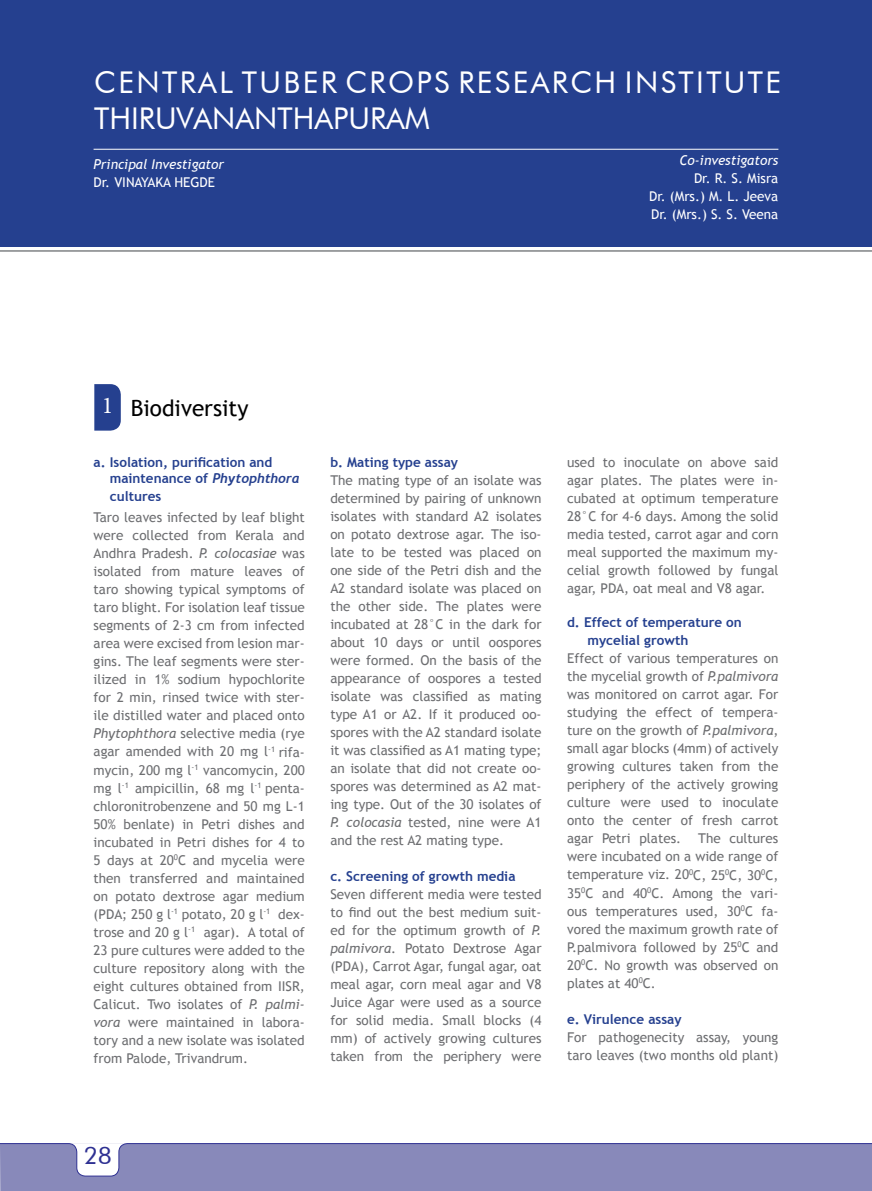
<style>
.page{position:relative;width:872px;height:1191px;background:#fff}
.page>*{position:absolute;margin:0;border:0;box-sizing:border-box;transform-origin:0 0}
.t1{font:30px "Futura BT";letter-spacing:.08em;color:#fff}
.t2{font:30px "Futura BT";color:#fff}
.t3{font:24px "Futura BT";color:#2e3092}
.t4{font:22.5px "Trebuchet MS";color:#000}
.t5{font:13.5px/18px "Trebuchet MS";color:#6d6e71;text-align:justify}
.t6{font:700 13.5px/16.2px "Trebuchet MS";color:#25408f}
.t7{font:13.5px/18px "Trebuchet MS";color:#fff;text-align:justify}
.t8{font:italic 13.5px "Trebuchet MS";color:#fff}
.s1{font-family:"Minion Pro";font-size:24px;color:#fff}
.s2{font-family:"Trebuchet";font-style:italic}
.s3{font-style:italic}
</style>
<div class="page">
<div style="left:0;top:1143px;width:872px;height:48px;background:#8889ba"></div>
<svg style="left:0;top:1143px;width:872px;height:33px"></svg>
<div style="left:0;top:0;width:872px;height:247px;background:#25408f"></div>
<hr style="left:94px;top:149px;width:684px;height:1px;background:#fff">
<svg style="left:94px;top:384px;width:27px;height:46px"></svg>
<hr style="left:0;top:250px;width:872px;height:2px;background:#808285">
<h1 class="t1" style="left:94px;top:64px;width:87px">CENTRAL</h1>
<h1 class="t1" style="left:242px;top:64px;width:236px">TUBER CROPS RESEAR</h1>
<h1 class="t1" style="left:570px;top:64px;width:109px">CH INSTITUTE</h1>
<h1 class="t1" style="left:94px;top:100px;width:17px">THIRU</h1>
<h1 class="t2" style="left:177px;top:100px;width:191px">VANANTHAPURA</h1>
<h1 class="t1" style="left:405px;top:100px;width:27px">M</h1>
<p class="t8" style="left:94px;top:156px;width:132px">Principal Investigator</p>
<p class="t7" style="left:94px;top:173px;width:37px">Dr. Vinayaka</p>
<p class="t7" style="left:174px;top:173px;width:42px">Hegde</p>
<p class="t8" style="left:679px;top:152px;width:100px">Co-investigators</p>
<p class="t7" style="left:649px;top:169px;width:131px;text-indent:45px">Dr. R. S. Misra Dr. (Mrs.) M. L. Jeeva Dr. (Mrs.) S. S. Veena</p>
<h3 class="t4" style="left:102px;top:395px;width:148px"><span class="s1">1</span> Biodiversity</h3>
<p class="t6" style="left:110px;top:454px;width:192px;text-indent:-16px">a. Isolation, purification and maintenance of <span class="s2">Phytophthora</span></p>
<p class="t6" style="left:110px;top:488px;width:53px">cultures</p>
<p class="t5" style="left:94px;top:509px;width:213px">Taro leaves infected by leaf blight were collected from Kerala and Andhra Pradesh. <span class="s3">P. colocasiae</span> was isolated from mature leaves of taro showing typical symptoms of taro blight. For isolation leaf tissue segments of 2-3 cm from infected area were excised from lesion mar&shy;gins. The leaf segments were ster&shy;ilized in 1% sodium hypochlorite for 2 min, rinsed twice with ster&shy;ile distilled water and placed onto <span class="s3">Phytophthora</span> selective media (rye agar amended with 20 mg l<sup>-1</sup> rifa&shy;mycin, 200 mg l<sup>-1</sup> vancomycin, 200 mg l<sup>-1</sup> ampicillin, 68 mg l<sup>-1</sup> penta&shy;chloronitrobenzene and 50 mg L-1<br>50% benlate) in Petri dishes and incubated in Petri dishes for 4 to 5 days at 20<sup>0</sup>C and mycelia were then transferred and maintained on potato dextrose agar medium (PDA; 250 g l<sup>-1</sup> potato, 20 g l<sup>-1</sup> dex&shy;trose and 20 g l<sup>-1</sup> agar). A total of 23 pure cultures were added to the culture repository along with the eight cultures obtained from IISR, Calicut. Two isolates of <span class="s3">P. palmi&shy;vora</span> were maintained in labora&shy;tory and a new isolate was isolated from Palode, Trivandrum.</p>
<p class="t6" style="left:330px;top:454px;width:129px">b. Mating type assay</p>
<p class="t5" style="left:330px;top:471px;width:213px">The mating type of an isolate was determined by pairing of unknown isolates with standard A2 isolates on potato dextrose agar. The iso&shy;late to be tested was placed on one side of the Petri dish and the A2 standard isolate was placed on the other side. The plates were incubated at 28°C in the dark for about 10 days or until oospores were formed. On the basis of the appearance of oospores a tested isolate was classified as mating type A1 or A2. If it produced oo&shy;spores with the A2 standard isolate it was classified as A1 mating type; an isolate that did not create oo&shy;spores was determined as A2 mat&shy;ing type. Out of the 30 isolates of <span class="s3">P. colocasia</span> tested, nine were A1 and the rest A2 mating type.</p>
<p class="t6" style="left:330px;top:868px;width:187px">c. Screening of growth media</p>
<p class="t5" style="left:330px;top:885px;width:213px">Seven different media were tested to find out the best medium suit&shy;ed for the optimum growth of <span class="s3">P. palmivora</span>. Potato Dextrose Agar (PDA), Carrot Agar, fungal agar, oat meal agar, corn meal agar and V8<br>Juice Agar were used as a source for solid media. Small blocks (4 mm) of actively growing cultures taken from the periphery were</p>
<p class="t5" style="left:567px;top:453px;width:213px">used to inoculate on above said agar plates. The plates were in&shy;cubated at optimum temperature 28°C for 4-6 days. Among the solid media tested, carrot agar and corn meal supported the maximum my&shy;celial growth followed by fungal agar, PDA, oat meal and V8 agar.</p>
<p class="t6" style="left:587px;top:613px;width:156px;line-height:18px;text-indent:-20px">d. Effect of temperature on mycelial growth</p>
<p class="t5" style="left:567px;top:649px;width:213px">Effect of various temperatures on the mycelial growth of <span class="s3">P.palmivora </span>was monitored on carrot agar. For studying the effect of tempera&shy;ture on the growth of <span class="s3">P.palmivora</span>, small agar blocks (4mm) of actively growing cultures taken from the periphery of the actively growing culture were used to inoculate onto the center of fresh carrot agar Petri plates.</p>
<p class="t5" style="left:567px;top:829px;width:213px;text-indent:131px">The cultures were incubated on a wide range of temperature viz. 20<sup>0</sup>C, 25<sup>0</sup>C, 30<sup>0</sup>C, 35<sup>0</sup>C and 40<sup>0</sup>C. Among the vari&shy;ous temperatures used, 30<sup>0</sup>C fa&shy;vored the maximum growth rate of P.palmivora followed by 25<sup>0</sup>C and 20<sup>0</sup>C. No growth was observed on plates at 40<sup>0</sup>C.</p>
<p class="t6" style="left:567px;top:1010px;width:116px">e. Virulence assay</p>
<p class="t5" style="left:567px;top:1028px;width:213px">For pathogenecity assay, young taro leaves (two months old plant)</p>
<h2 class="t3" style="left:84px;top:1140px;width:30px">28</h2>
</div>
